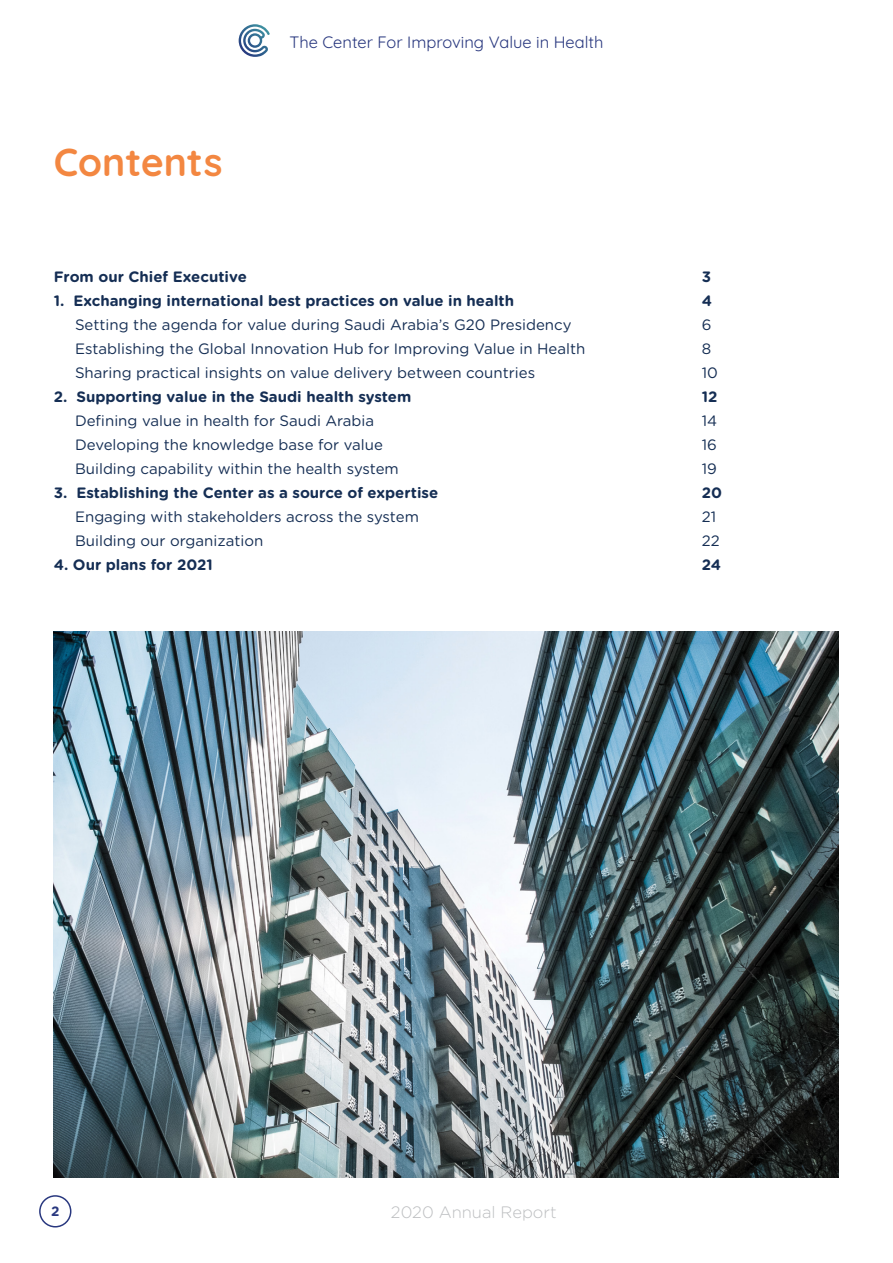
<style>
.page{position:relative;width:893px;height:1263px;background:#fff}
.page>*{position:absolute;margin:0;border:0;box-sizing:border-box;transform-origin:0 0}
.t1{font:700 39px "Quicksand";color:#f38741}
.t2{font:16.5px "Quicksand";color:#29387f}
.t3{font:300 16.5px "Gotham Rounded";color:#bcbec0}
.t4{font:15px "Gotham Rounded";color:#152e54}
.t5{font:700 15px "Gotham Rounded";color:#152e54}
.t6{font:700 13.5px "Gotham Rounded";color:#29387f}
</style>
<div class="page">
<svg style="left:239px;top:24px;width:31px;height:33px"></svg>
<div style="left:39px;top:1195px;width:32px;height:32px;border:2px solid #29387f;border-radius:50%"></div>
<img style="left:54px;top:631px;width:785px;height:547px">
<h1 class="t1" style="left:54px;top:132px;width:170px">Contents</h1>
<p class="t2" style="left:289px;top:30px;width:315px">The Center For Improving Value in Health</p>
<p class="t5" style="left:54px;top:266px;width:195px">From our Chief Executive</p>
<p class="t5" style="left:702px;top:266px;width:11px">3</p>
<p class="t5" style="left:54px;top:290px;width:462px">1. Exchanging international best practices on value in health</p>
<p class="t5" style="left:702px;top:290px;width:12px">4</p>
<p class="t4" style="left:75px;top:315px;width:498px">Setting the agenda for value during Saudi Arabia’s G20 Presidency</p>
<p class="t4" style="left:702px;top:315px;width:11px">6</p>
<p class="t4" style="left:75px;top:339px;width:512px">Establishing the Global Innovation Hub for Improving Value in Health</p>
<p class="t4" style="left:702px;top:339px;width:11px">8</p>
<p class="t4" style="left:75px;top:363px;width:462px">Sharing practical insights on value delivery between countries</p>
<p class="t4" style="left:702px;top:363px;width:18px">10</p>
<p class="t5" style="left:54px;top:386px;width:359px">2. Supporting value in the Saudi health system</p>
<p class="t5" style="left:702px;top:386px;width:17px">12</p>
<p class="t4" style="left:75px;top:411px;width:301px">Defining value in health for Saudi Arabia</p>
<p class="t4" style="left:702px;top:411px;width:17px">14</p>
<p class="t4" style="left:75px;top:435px;width:309px">Developing the knowledge base for value</p>
<p class="t4" style="left:702px;top:435px;width:17px">16</p>
<p class="t4" style="left:75px;top:459px;width:325px">Building capability within the health system</p>
<p class="t4" style="left:702px;top:459px;width:17px">19</p>
<p class="t5" style="left:54px;top:482px;width:386px">3. Establishing the Center as a source of expertise</p>
<p class="t5" style="left:702px;top:482px;width:22px">20</p>
<p class="t4" style="left:75px;top:507px;width:345px">Engaging with stakeholders across the system</p>
<p class="t4" style="left:702px;top:507px;width:16px">21</p>
<p class="t4" style="left:75px;top:531px;width:190px">Building our organization</p>
<p class="t4" style="left:702px;top:531px;width:19px">22</p>
<p class="t5" style="left:54px;top:554px;width:161px">4. Our plans for 2021</p>
<p class="t5" style="left:702px;top:554px;width:21px">24</p>
<p class="t6" style="left:51px;top:1201px;width:10px">2</p>
<p class="t3" style="left:391px;top:1201px;width:167px">2020 Annual Report</p>
</div>
